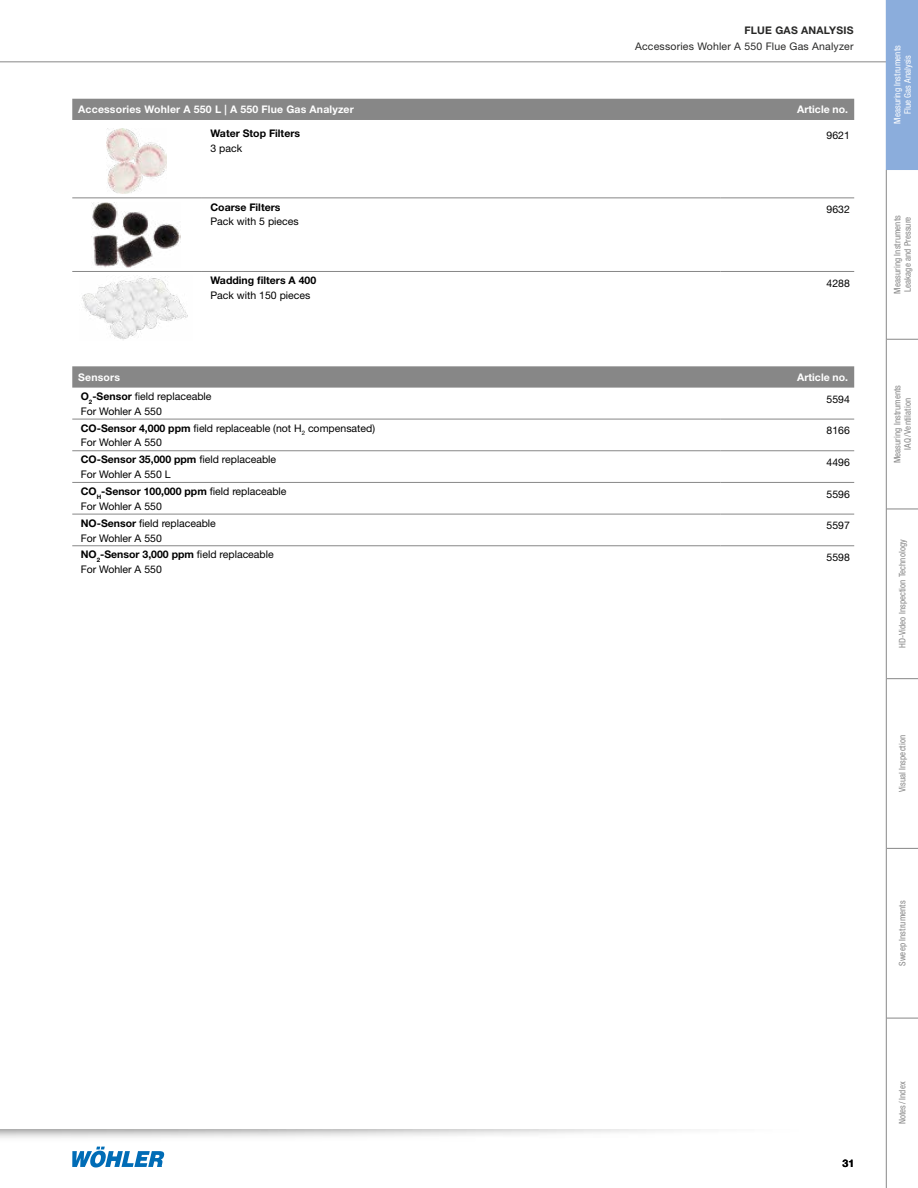
<style>
.page{position:relative;width:918px;height:1188px;background:#fff}
.page>*{position:absolute;margin:0;border:0;box-sizing:border-box;transform-origin:0 0}
.t1{font:10.5px/14.7px "Helvetica Neue LT";color:#000}
.t2{font:700 10.5px "Helvetica Neue LT";letter-spacing:.015em;color:#fff}
.t3{font:700 10.5px "Helvetica Neue LT";color:#000}
.t4{font:10.5px "Helvetica Neue LT";letter-spacing:.02em;color:#282827}
.t5{font:700 10.5px "Helvetica Neue LT";letter-spacing:.02em;color:#282827}
.t6{font:condensed 9px/10.5px "Helvetica Neue LT";letter-spacing:.01em;color:#878787;text-align:center}
.t7{font:condensed 9px/10.5px "Helvetica Neue LT";letter-spacing:.01em;color:#fff;text-align:center}
.s1{font-weight:700}
</style>
<div class="page">
<hr style="left:0;top:62px;width:886px;height:1px;background:#878787">
<svg style="left:72px;top:1147px;width:92px;height:20px"></svg>
<div style="left:886px;top:0;width:32px;height:170px;background:#8baddc"></div>
<hr style="left:886px;top:1018px;width:32px;height:1px;background:#878787">
<hr style="left:886px;top:848px;width:32px;height:1px;background:#878787">
<hr style="left:886px;top:339px;width:32px;height:1px;background:#878787">
<hr style="left:886px;top:339px;width:1px;height:170px;background:#878787">
<hr style="left:886px;top:170px;width:1px;height:169px;background:#878787">
<hr style="left:886px;top:1018px;width:1px;height:170px;background:#878787">
<hr style="left:886px;top:848px;width:1px;height:170px;background:#878787">
<hr style="left:886px;top:679px;width:1px;height:169px;background:#878787">
<hr style="left:886px;top:509px;width:1px;height:170px;background:#878787">
<hr style="left:886px;top:678px;width:32px;height:1px;background:#878787">
<hr style="left:886px;top:509px;width:32px;height:1px;background:#878787">
<svg style="left:72px;top:366px;width:782px;height:22px;background:#8b8b8b"></svg>
<hr style="left:72px;top:419px;width:649px;height:1px;background:#878787">
<hr style="left:721px;top:419px;width:133px;height:1px;background:#878787">
<hr style="left:72px;top:451px;width:649px;height:1px;background:#878787">
<hr style="left:721px;top:451px;width:133px;height:1px;background:#878787">
<hr style="left:72px;top:482px;width:649px;height:1px;background:#878787">
<hr style="left:721px;top:482px;width:133px;height:1px;background:#878787">
<hr style="left:72px;top:514px;width:649px;height:1px;background:#878787">
<hr style="left:721px;top:514px;width:133px;height:1px;background:#878787">
<hr style="left:72px;top:546px;width:649px;height:1px;background:#878787">
<hr style="left:721px;top:546px;width:133px;height:1px;background:#878787">
<div style="left:72px;top:99px;width:782px;height:21px;background:#878787"></div>
<hr style="left:72px;top:198px;width:130px;height:1px;background:#878787">
<hr style="left:202px;top:198px;width:519px;height:1px;background:#878787">
<hr style="left:721px;top:198px;width:133px;height:1px;background:#878787">
<img style="left:106px;top:129px;width:60px;height:65px">
<hr style="left:72px;top:271px;width:130px;height:1px;background:#878787">
<hr style="left:202px;top:271px;width:519px;height:1px;background:#878787">
<hr style="left:721px;top:271px;width:133px;height:1px;background:#878787">
<img style="left:92px;top:202px;width:88px;height:65px">
<img style="left:82px;top:276px;width:106px;height:64px">
<p class="t5" style="left:744px;top:24px;width:111px">FLUE GAS ANALYSIS</p>
<p class="t4" style="left:635px;top:40px;width:220px">Accessories Wohler A 550 Flue Gas Analyzer</p>
<p class="t2" style="left:78px;top:103px;width:277px">Accessories Wohler A 550 L | A 550 Flue Gas Analyzer</p>
<p class="t2" style="left:797px;top:103px;width:52px">Article no.</p>
<p class="t3" style="left:210px;top:127px;width:91px">Water Stop Filters</p>
<p class="t1" style="left:210px;top:140px;width:33px">3 pack</p>
<p class="t1" style="left:827px;top:128px;width:25px">9621</p>
<p class="t3" style="left:210px;top:200px;width:71px">Coarse Filters</p>
<p class="t1" style="left:210px;top:214px;width:90px">Pack with 5 pieces</p>
<p class="t3" style="left:210px;top:274px;width:107px">Wadding filters A 400</p>
<p class="t1" style="left:210px;top:288px;width:101px">Pack with 150 pieces</p>
<p class="t1" style="left:827px;top:202px;width:25px">9632</p>
<p class="t1" style="left:827px;top:275px;width:25px">4288</p>
<p class="t2" style="left:78px;top:371px;width:43px">Sensors</p>
<p class="t2" style="left:797px;top:371px;width:52px">Article no.</p>
<p class="t1" style="left:81px;top:389px;width:132px"><span class="s1">O</span><sub>2</sub><span class="s1">-Sensor</span> field replaceable<br>For Wohler A 550</p>
<p class="t1" style="left:827px;top:391px;width:25px">5594</p>
<p class="t1" style="left:81px;top:421px;width:296px"><span class="s1">CO-Sensor 4,000 ppm</span> field replaceable (not H<sub>2</sub> compensated)<br>For Wohler A 550</p>
<p class="t1" style="left:827px;top:423px;width:25px">8166</p>
<p class="t1" style="left:81px;top:452px;width:197px"><span class="s1">CO-Sensor 35,000 ppm</span> field replaceable<br>For Wohler A 550 L</p>
<p class="t1" style="left:827px;top:455px;width:25px">4496</p>
<p class="t1" style="left:81px;top:484px;width:207px"><span class="s1">CO</span><sub>H</sub><span class="s1">-Sensor 100,000 ppm</span> field replaceable<br>For Wohler A 550</p>
<p class="t1" style="left:827px;top:486px;width:25px">5596</p>
<p class="t1" style="left:81px;top:516px;width:137px"><span class="s1">NO-Sensor</span> field replaceable<br>For Wohler A 550</p>
<p class="t1" style="left:827px;top:518px;width:25px">5597</p>
<p class="t1" style="left:81px;top:547px;width:195px"><span class="s1">NO</span><sub>2</sub><span class="s1">-Sensor 3,000 ppm</span> field replaceable<br>For Wohler A 550</p>
<p class="t1" style="left:827px;top:550px;width:25px">5598</p>
<p class="t7" style="left:892px;top:124px;width:80px;rotate:-90deg">Measuring Instruments<br>Flue Gas Analysis</p>
<p class="t6" style="left:892px;top:294px;width:80px;text-align:left;rotate:-90deg">Measuring Instruments<br>Leakage and Pressure</p>
<p class="t6" style="left:892px;top:463px;width:80px;rotate:-90deg">Measuring Instruments<br>IAQ /Ventilation</p>
<p class="t6" style="left:897px;top:648px;width:111px;rotate:-90deg">HD-Video Inspection Technology</p>
<p class="t6" style="left:897px;top:792px;width:59px;rotate:-90deg">Visual Inspection</p>
<p class="t6" style="left:897px;top:966px;width:67px;rotate:-90deg">Sweep Instruments</p>
<p class="t3" style="left:843px;top:1157px;width:13px">31</p>
<p class="t6" style="left:897px;top:1124px;width:44px;rotate:-90deg">Notes / Index</p>
</div>
